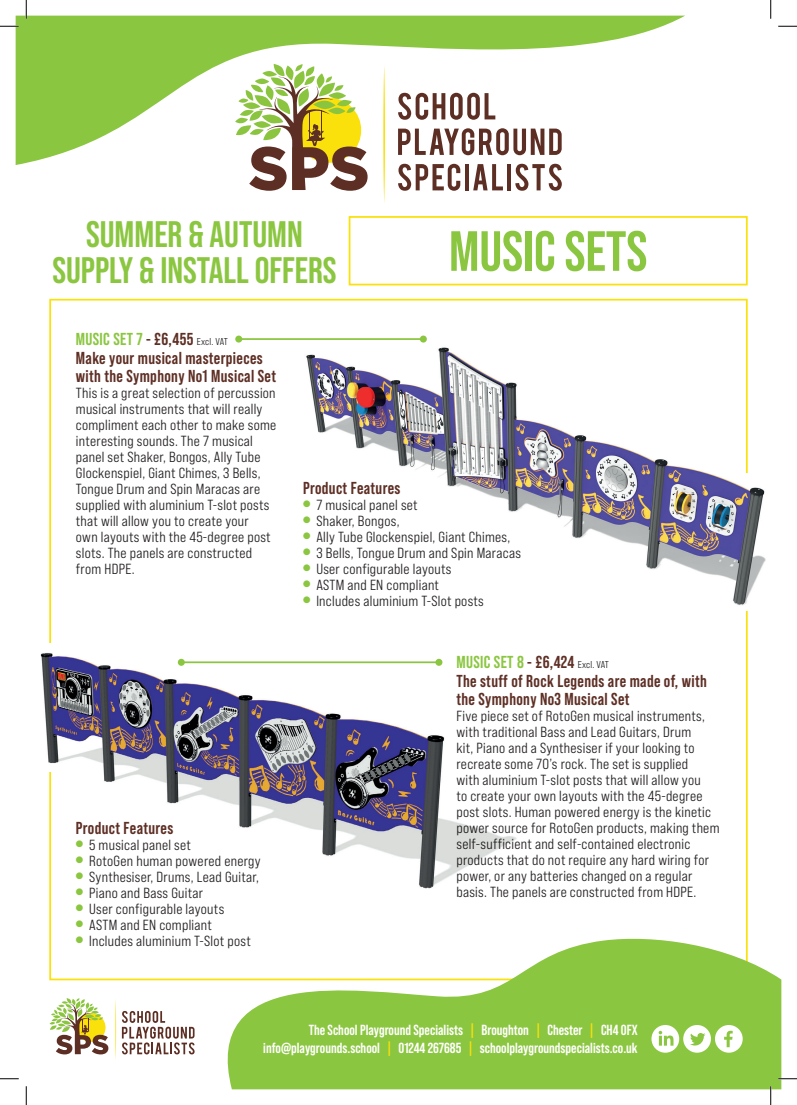
<style>
.page{position:relative;width:797px;height:1105px;background:#fff}
.page>*{position:absolute;margin:0;border:0;box-sizing:border-box;transform-origin:0 0}
.t1{font:700 56.5px "Bebas Neue Pro";color:#8bc640}
.t2{font:700 36.88px/35.9px "Bebas Neue Pro";color:#8bc640;text-align:center}
.t3{font:700 17.25px/18.6px "Bebas Neue Pro";letter-spacing:.02em;color:#5e2f25}
.t4{font:14.62px/16px "Bebas Neue Pro Sm E Md";letter-spacing:.02em;color:#231f20}
.t5{font:700 14.62px/17.5px "Bebas Neue Pro";color:#fff;text-align:right}
.s1{color:#8bc640}
.s2{font-family:"Bebas Neue Pro Sm E Md";font-weight:400;font-size:10px;color:#231f20}
.s3{color:#fae10b}
</style>
<div class="page">
<svg style="left:398px;top:165px;width:62px;height:26px"></svg>
<hr style="left:465px;top:164px;width:4px;height:26px;background:#5d2f24">
<svg style="left:473px;top:165px;width:30px;height:25px"></svg>
<hr style="left:507px;top:164px;width:4px;height:26px;background:#5d2f24">
<svg style="left:515px;top:165px;width:47px;height:26px"></svg>
<svg style="left:383px;top:165px;width:2px;height:38px"></svg>
<svg style="left:249px;top:165px;width:118px;height:26px"></svg>
<svg style="left:122px;top:1011px;width:73px;height:43px"></svg>
<svg style="left:115px;top:999px;width:1px;height:60px"></svg>
<svg style="left:50px;top:998px;width:58px;height:56px"></svg>
<div style="left:349px;top:216px;width:398px;height:69px;border:2px solid #fae10b"></div>
<svg style="left:200px;top:934px;width:581px;height:155px;fill:#8bc640"></svg>
<svg style="left:651px;top:1025px;width:91px;height:28px"></svg>
<svg style="left:16px;top:16px;width:669px;height:149px"></svg>
<hr style="left:239px;top:338px;width:184px;height:2px;background:#8bc640">
<div style="left:235px;top:336px;width:7px;height:7px;background:#8bc640;border-radius:50%"></div>
<img style="left:296px;top:336px;width:470px;height:269px">
<img style="left:40px;top:653px;width:477px;height:243px">
<svg style="left:0;top:25px;width:19px;height:2px"></svg>
<svg style="left:778px;top:25px;width:19px;height:2px"></svg>
<svg style="left:0;top:1078px;width:19px;height:1px"></svg>
<svg style="left:778px;top:1078px;width:19px;height:1px"></svg>
<svg style="left:25px;top:0;width:2px;height:19px"></svg>
<svg style="left:25px;top:1086px;width:2px;height:19px"></svg>
<svg style="left:770px;top:0;width:1px;height:19px"></svg>
<svg style="left:770px;top:1086px;width:1px;height:19px"></svg>
<h2 class="t2" style="left:52px;top:216px;width:286px">SUMMER &amp; AUTUMN<br>SUPPLY &amp; INSTALL OFFERS</h2>
<h1 class="t1" style="left:449px;top:219px;width:200px">MUSIC SETS</h1>
<p class="t3" style="left:76px;top:330px;width:202px"><span class="s1">MUSIC SET 7</span> - £6,455 <span class="s2">Excl. VAT<br></span>Make your musical masterpieces with the Symphony No1 Musical Set</p>
<p class="t4" style="left:76px;top:385px;width:202px">This is a great selection of percussion musical instruments that will really compliment each other to make some interesting sounds. The 7 musical panel set Shaker, Bongos, Ally Tube Glockenspiel, Giant Chimes, 3 Bells, Tongue Drum and Spin Maracas are supplied with aluminium T-slot posts that will allow you to create your<br>own layouts with the 45-degree post slots. The panels are constructed from HDPE.</p>
<p class="t3" style="left:76px;top:818px;width:99px">Product Features</p>
<p class="t4" style="left:76px;top:836px;width:116px"><sup>●</sup> 5 musical panel set</p>
<p class="t4" style="left:76px;top:852px;width:186px"><sup>●</sup> RotoGen human powered energy</p>
<p class="t4" style="left:76px;top:868px;width:184px"><sup>●</sup> Synthesiser, Drums, Lead Guitar,</p>
<p class="t4" style="left:76px;top:884px;width:129px"><sup>●</sup> Piano and Bass Guitar</p>
<p class="t4" style="left:76px;top:900px;width:150px"><sup>●</sup> User configurable layouts</p>
<p class="t4" style="left:76px;top:916px;width:137px"><sup>●</sup> ASTM and EN compliant</p>
<p class="t4" style="left:76px;top:932px;width:176px"><sup>●</sup> Includes aluminium T-Slot post</p>
<p class="t3" style="left:303px;top:478px;width:99px">Product Features</p>
<p class="t4" style="left:303px;top:496px;width:116px"><sup>●</sup> 7 musical panel set</p>
<p class="t4" style="left:303px;top:512px;width:98px"><sup>●</sup> Shaker, Bongos,</p>
<p class="t4" style="left:303px;top:528px;width:209px"><sup>●</sup> Ally Tube Glockenspiel, Giant Chimes,</p>
<p class="t4" style="left:303px;top:544px;width:219px"><sup>●</sup> 3 Bells, Tongue Drum and Spin Maracas</p>
<p class="t4" style="left:303px;top:560px;width:150px"><sup>●</sup> User configurable layouts</p>
<p class="t4" style="left:303px;top:576px;width:137px"><sup>●</sup> ASTM and EN compliant</p>
<p class="t4" style="left:303px;top:592px;width:182px"><sup>●</sup> Includes aluminium T-Slot posts</p>
<p class="t3" style="left:456px;top:653px;width:252px"><span class="s1">MUSIC SET 8</span> - £6,424 <span class="s2">Excl. VAT<br></span>The stuff of Rock Legends are made of, with the Symphony No3 Musical Set</p>
<p class="t4" style="left:456px;top:708px;width:264px">Five piece set of RotoGen musical instruments, with traditional Bass and Lead Guitars, Drum<br>kit, Piano and a Synthesiser if your looking to recreate some 70’s rock. The set is supplied<br>with aluminium T-slot posts that will allow you<br>to create your own layouts with the 45-degree post slots. Human powered energy is the kinetic power source for RotoGen products, making them self-sufficient and self-contained electronic products that do not require any hard wiring for power, or any batteries changed on a regular basis. The panels are constructed from HDPE.</p>
<p class="t5" style="left:263px;top:1021px;width:376px">The School Playground Specialists <span class="s3">|</span> Broughton <span class="s3">|</span> Chester <span class="s3">|</span> CH4 0FX info@playgrounds.school <span class="s3">|</span> 01244 267685 <span class="s3">|</span> schoolplaygroundspecialists.co.uk</p>
</div>
